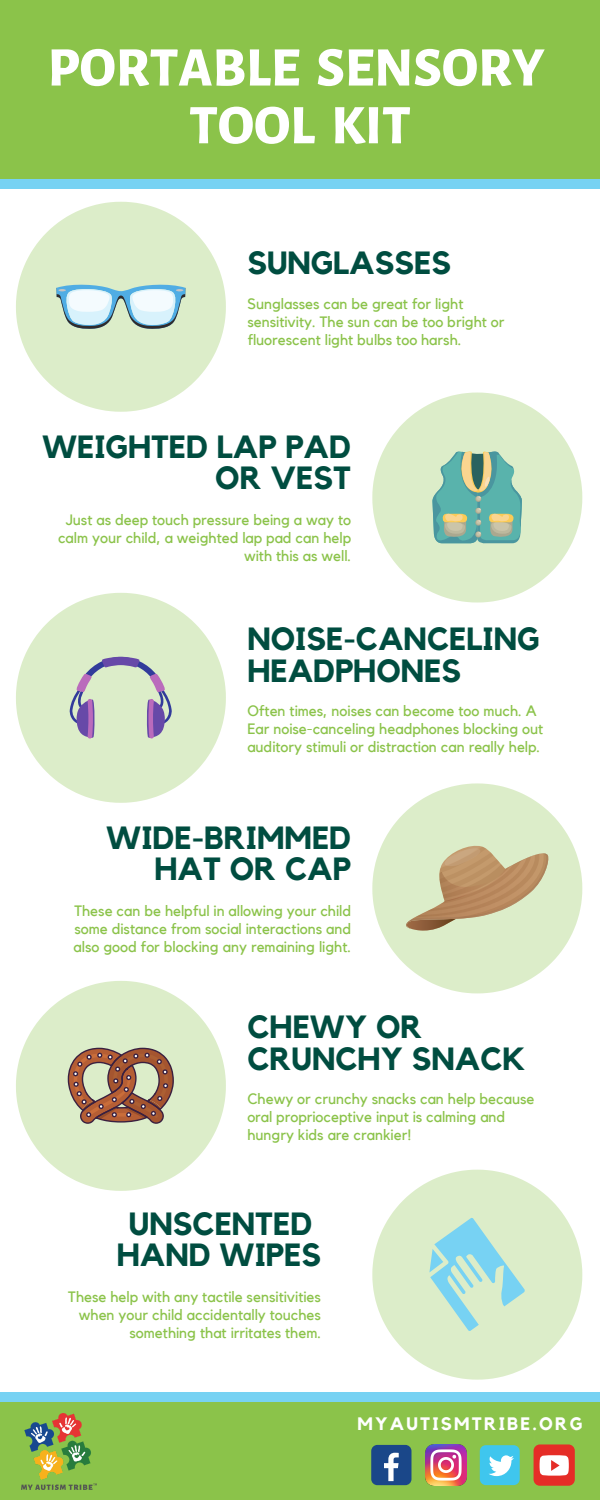
<style>
.page{position:relative;width:600px;height:1500px;background:#fff}
.page>*{position:absolute;margin:0;border:0;box-sizing:border-box;transform-origin:0 0}
.t1{font:800 56px/57.8px "Alegreya Sans";color:#fff;text-align:center}
.t2{font:700 32px/31.5px "Kollektif";color:#004d40;text-align:right}
.t3{font:700 18px "Kollektif";letter-spacing:.125em;color:#fff}
.t4{font:15px/18px "Kollektif";color:#8bc34a}
</style>
<div class="page">
<div style="left:0;top:0;width:600px;height:188px;background:#8bc34a"></div>
<div style="left:0;top:1400px;width:600px;height:100px;background:#8bc34a"></div>
<svg style="left:16px;top:202px;width:210px;height:210px;fill:#dcedc9"></svg>
<svg style="left:56px;top:283px;width:130px;height:46px"></svg>
<svg style="left:372px;top:393px;width:210px;height:210px;fill:#dcedc9"></svg>
<svg style="left:432px;top:450px;width:90px;height:94px;background:#87b9a5"></svg>
<svg style="left:16px;top:593px;width:210px;height:210px;fill:#dcedc9"></svg>
<svg style="left:69px;top:656px;width:103px;height:83px;background:#c1c4c1"></svg>
<svg style="left:372px;top:783px;width:210px;height:210px;fill:#dcedc9"></svg>
<svg style="left:406px;top:846px;width:143px;height:85px;background:#c9ba93"></svg>
<svg style="left:16px;top:981px;width:210px;height:210px;fill:#dcedc9"></svg>
<svg style="left:67px;top:1048px;width:107px;height:76px;background:#aa856c"></svg>
<svg style="left:372px;top:1170px;width:210px;height:210px;fill:#dcedc9"></svg>
<svg style="left:429px;top:1218px;width:96px;height:113px;background:#b8e3d7"></svg>
<div style="left:371px;top:1445px;width:40px;height:40px;background:#1a4789;border-radius:6px"></div>
<svg style="left:384px;top:1453px;width:15px;height:28px"></svg>
<img style="left:425px;top:1444px;width:41px;height:42px">
<div style="left:480px;top:1445px;width:40px;height:40px;background:#3fc6ee;border-radius:6px"></div>
<svg style="left:489px;top:1455px;width:25px;height:21px"></svg>
<div style="left:534px;top:1444px;width:41px;height:42px;background:#e52d27;border-radius:6px"></div>
<svg style="left:540px;top:1455px;width:29px;height:21px"></svg>
<img style="left:22px;top:1414px;width:75px;height:76px">
<div style="left:0;top:180px;width:600px;height:9px;background:#77d2f3"></div>
<div style="left:0;top:1393px;width:600px;height:9px;background:#77d2f3"></div>
<h1 class="t1" style="left:48px;top:40px;width:498px">PORTABLE SENSORY<br>TOOL KIT</h1>
<h2 class="t2" style="left:247px;top:248px;width:205px">SUNGLASSES</h2>
<p class="t4" style="left:247px;top:296px;width:259px">Sunglasses can be great for light sensitivity. The sun can be too bright or fluorescent light bulbs too harsh.</p>
<h2 class="t2" style="left:42px;top:432px;width:311px">WEIGHTED LAP PAD<br>OR VEST</h2>
<p class="t4" style="left:58px;top:512px;width:295px;text-align:right">Just as deep touch pressure being a way to calm your child, a weighted lap pad can help with this as well.</p>
<h2 class="t2" style="left:247px;top:624px;width:294px;text-align:left">NOISE-CANCELING<br>HEADPHONES</h2>
<p class="t4" style="left:247px;top:702px;width:297px">Often times, noises can become too much. A<br>Ear noise-canceling headphones blocking out auditory stimuli or distraction can really help.</p>
<h2 class="t2" style="left:106px;top:823px;width:246px">WIDE-BRIMMED<br>HAT OR CAP</h2>
<p class="t4" style="left:74px;top:902px;width:279px;text-align:justify">These can be helpful in allowing your child some distance from social interactions and also good for blocking any remaining light.</p>
<h2 class="t2" style="left:247px;top:1012px;width:280px;text-align:left">CHEWY OR<br>CRUNCHY SNACK</h2>
<p class="t4" style="left:247px;top:1090px;width:289px">Chewy or crunchy snacks can help because oral proprioceptive input is calming and hungry kids are crankier!</p>
<h2 class="t2" style="left:117px;top:1209px;width:206px;text-align:center">UNSCENTED<br>HAND WIPES</h2>
<p class="t4" style="left:68px;top:1289px;width:254px;text-align:right">These help with any tactile sensitivities when your child accidentally touches something that irritates them.</p>
<p class="t3" style="left:357px;top:1415px;width:226px">MYAUTISMTRIBE.ORG</p>
</div>
